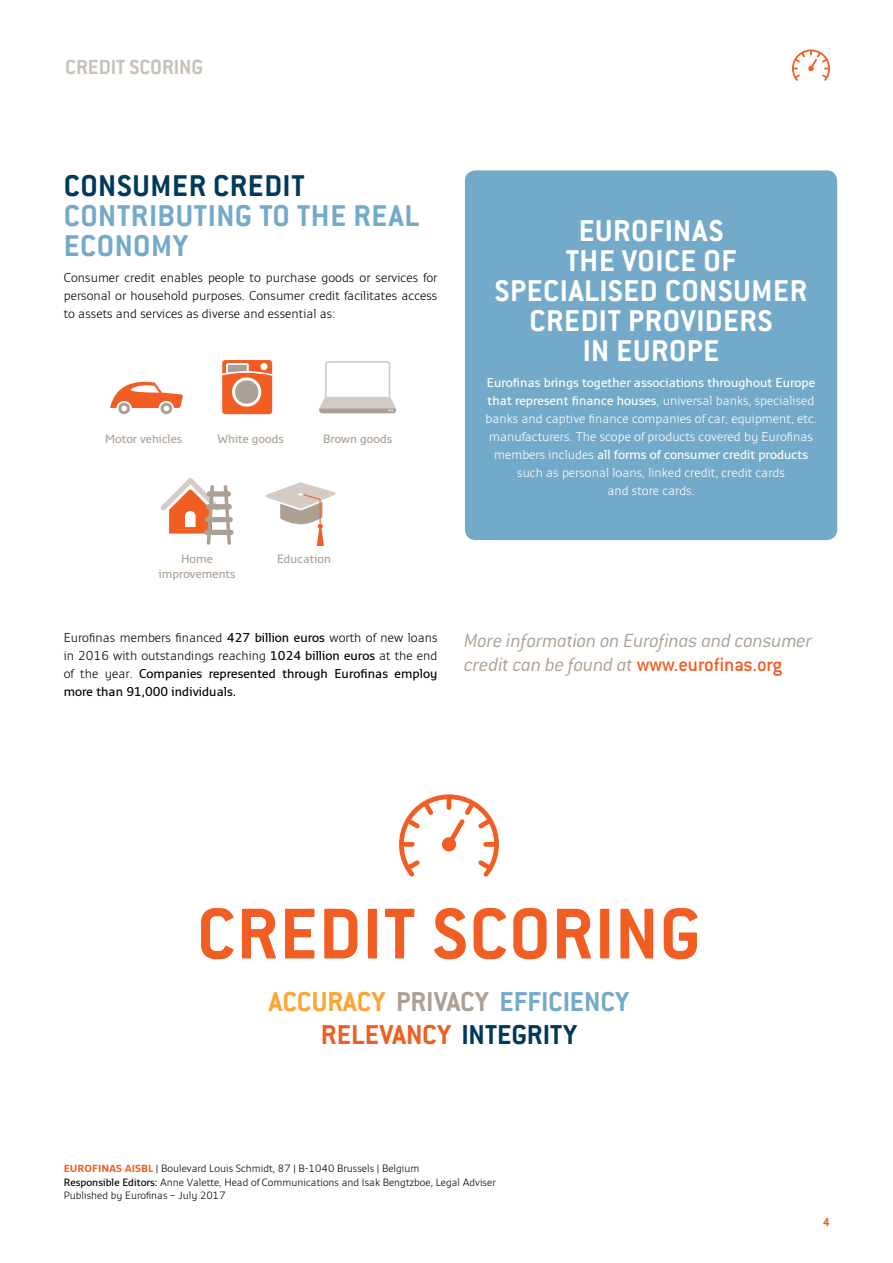
<style>
.page{position:relative;width:893px;height:1263px;background:#fff}
.page>*{position:absolute;margin:0;border:0;box-sizing:border-box;transform-origin:0 0}
.t1{font:700 78.75px "Conduit ITC";letter-spacing:.02em;color:#f15d22}
.t2{font:700 33px/30px "Conduit ITC";letter-spacing:.02em;color:#fff;text-align:center}
.t3{font:700 33px/30px "Conduit ITC";letter-spacing:.02em;color:#74aac9}
.t4{font:700 33px "Conduit ITC";letter-spacing:.02em;color:#00395a}
.t5{font:700 30px/33px "Conduit ITC";color:#74aac9;text-align:center}
.t6{font:700 22.5px "Conduit ITC";color:#c9c2b8}
.t7{font:italic 300 21px/24px "Conduit ITC";letter-spacing:-.015em;color:#aca095}
.t8{font:300 12.75px/18px "Monitor";color:#fff;text-align:center}
.t9{font:600 12.75px/18px "Monitor";color:#000;text-align:justify}
.t10{font:300 12.75px/18px "Monitor";color:#000;text-align:justify}
.t11{font:700 12.75px "Conduit ITC";color:#f15d22}
.t12{font:600 12px "Monitor";color:#aca095}
.t13{font:300 10.5px/13.5px "Monitor";color:#000}
.s1{font-weight:300}
.s2{font-weight:600}
.s3{font-weight:500;font-style:normal;color:#f15d22}
.s4{color:#faa634}
.s5{color:#aca095}
.s6{color:#f15d22}
.s7{color:#00395a}
.s8{font-weight:700;color:#f15d22}
</style>
<div class="page">
<svg style="left:792px;top:49px;width:38px;height:32px"></svg>
<svg style="left:110px;top:381px;width:73px;height:33px"></svg>
<svg style="left:222px;top:360px;width:50px;height:54px;background:#e5865e"></svg>
<svg style="left:161px;top:478px;width:73px;height:67px"></svg>
<svg style="left:319px;top:361px;width:77px;height:52px"></svg>
<svg style="left:266px;top:482px;width:70px;height:64px"></svg>
<div style="left:465px;top:170px;width:372px;height:370px;background:#74aac9;border-radius:11px"></div>
<svg style="left:399px;top:794px;width:100px;height:83px"></svg>
<h3 class="t6" style="left:65px;top:54px;width:22px">CREDIT</h3>
<h3 class="t6" style="left:129px;top:54px;width:33px">SCORING</h3>
<h2 class="t4" style="left:64px;top:166px;width:242px">CONSUMER CREDIT</h2>
<h2 class="t3" style="left:64px;top:200px;width:357px">CONTRIBUTING TO THE REAL<br>ECONOMY</h2>
<p class="t10" style="left:64px;top:268px;width:375px">Consumer credit enables people to purchase goods or services for personal or household purposes. Consumer credit facilitates access to assets and services as diverse and essential as:</p>
<p class="t12" style="left:105px;top:431px;width:79px">Motor vehicles</p>
<p class="t12" style="left:217px;top:431px;width:68px">White goods</p>
<p class="t12" style="left:323px;top:431px;width:71px">Brown goods</p>
<p class="t12" style="left:181px;top:552px;width:33px">Home</p>
<p class="t12" style="left:277px;top:552px;width:55px">Education</p>
<p class="t12" style="left:159px;top:566px;width:78px">improvements</p>
<p class="t9" style="left:64px;top:628px;width:375px"><span class="s1">Eurofinas members financed</span> 427 billion euros <span class="s1">worth of new loans in 2016 with outstandings reaching</span> 1024 billion euros <span class="s1">at the end of the year.</span> Companies represented through Eurofinas employ more than 91,000 individuals.</p>
<h2 class="t2" style="left:495px;top:215px;width:314px">EUROFINAS<br>THE VOICE OF<br>SPECIALISED CONSUMER<br>CREDIT PROVIDERS<br>IN EUROPE</h2>
<p class="t8" style="left:485px;top:373px;width:333px"><span class="s2">Eurofinas brings together associations throughout Europe that represent finance houses</span>, universal banks, specialised banks and captive finance companies of car, equipment, etc. manufacturers. The scope of products covered by Eurofinas members includes <span class="s2">all forms of consumer credit products </span>such as personal loans, linked credit, credit cards<br>and store cards.</p>
<h3 class="t7" style="left:464px;top:629px;width:349px">More information on …urofinas and consumer credit can be found at <span class="s3">www.eurofinas.org</span></h3>
<h1 class="t1" style="left:197px;top:888px;width:506px">CREDIT SCORING</h1>
<h3 class="t5" style="left:269px;top:985px;width:362px"><span class="s4">ACCURACY</span> <span class="s5">PRIVACY</span> EFFICIENCY<br><span class="s6">RELEVANCY</span> <span class="s7">INTEGRITY</span></h3>
<p class="t13" style="left:64px;top:1161px;width:357px"><span class="s8">EUROFINAS AISBL</span> | Boulevard Louis Schmidt, 87 | B-1040 Brussels | Belgium</p>
<p class="t13" style="left:64px;top:1175px;width:433px"><span class="s2">Responsible Editors:</span> Anne Valette, Head of Communications and Isak Bengtzboe, Legal Adviser<br>Published by Eurofinas – July 2017</p>
<p class="t11" style="left:823px;top:1214px;width:8px">4</p>
</div>
